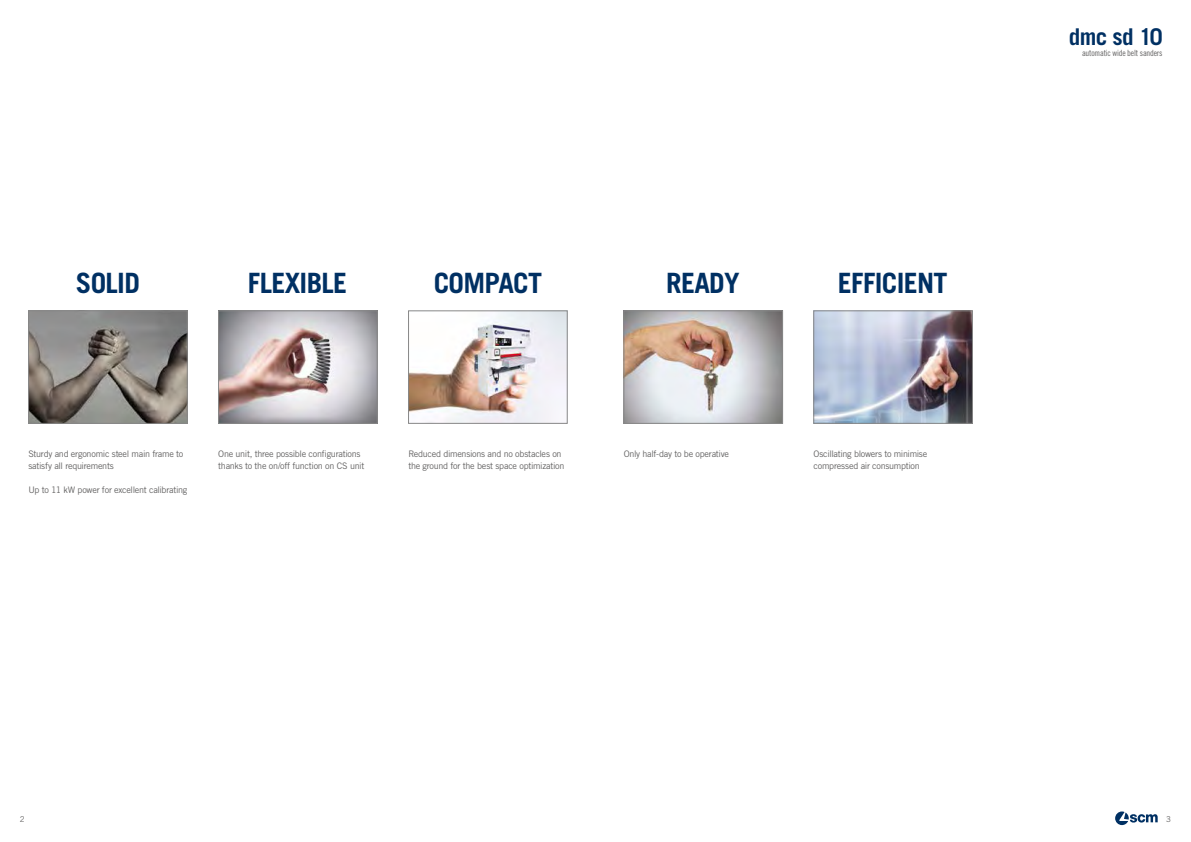
<style>
.page{position:relative;width:1191px;height:842px;background:#fff}
.page>*{position:absolute;margin:0;border:0;box-sizing:border-box;transform-origin:0 0}
.t1{font:700 28px "Trade Gothic LT Std";letter-spacing:-.025em;color:#003063}
.t2{font:700 23.1px "Trade Gothic LT Std";letter-spacing:-.03em;color:#003063}
.t3{font:9px/12px "Trade Gothic LT Std";letter-spacing:-.03em;color:#646363}
.t4{font:8.5px "Trade Gothic LT Std Cn 18";letter-spacing:-.02em;color:#646363}
.t5{font:8px "Trade Gothic LT Std";color:#646363}
</style>
<div class="page">
<img style="left:410px;top:313px;width:155px;height:109px">
<div style="left:408px;top:311px;width:159px;height:113px;border:1px solid #878787"></div>
<img style="left:30px;top:313px;width:155px;height:109px">
<div style="left:28px;top:311px;width:159px;height:113px;border:1px solid #878787"></div>
<img style="left:625px;top:313px;width:156px;height:109px">
<div style="left:623px;top:311px;width:160px;height:113px;border:1px solid #878787"></div>
<img style="left:815px;top:313px;width:155px;height:109px">
<div style="left:813px;top:311px;width:159px;height:113px;border:1px solid #878787"></div>
<img style="left:220px;top:313px;width:155px;height:109px">
<div style="left:218px;top:311px;width:159px;height:113px;border:1px solid #878787"></div>
<svg style="left:1115px;top:811px;width:42px;height:14px"></svg>
<h1 class="t1" style="left:76px;top:266px;width:66px">SOLID</h1>
<h1 class="t1" style="left:248px;top:266px;width:101px">FLEXIBLE</h1>
<h1 class="t1" style="left:434px;top:266px;width:110px">COMPACT</h1>
<h1 class="t1" style="left:666px;top:266px;width:75px">READY</h1>
<h1 class="t1" style="left:838px;top:266px;width:111px">EFFICIENT</h1>
<p class="t3" style="left:28px;top:447px;width:157px">Sturdy and ergonomic steel main frame to satisfy all requirements</p>
<p class="t3" style="left:28px;top:483px;width:161px">Up to 11 kW power for excellent calibrating</p>
<p class="t3" style="left:218px;top:447px;width:148px">One unit, three possible configurations thanks to the on/off function on CS unit</p>
<p class="t3" style="left:408px;top:447px;width:158px">Reduced dimensions and no obstacles on the ground for the best space optimization</p>
<p class="t3" style="left:623px;top:447px;width:107px">Only half-day to be operative</p>
<p class="t3" style="left:813px;top:447px;width:115px">Oscillating blowers to minimise compressed air consumption</p>
<h2 class="t2" style="left:1068px;top:23px;width:95px">dmc sd 10</h2>
<p class="t4" style="left:1082px;top:47px;width:82px">automatic wide belt sanders</p>
<p class="t5" style="left:20px;top:814px;width:6px">2</p>
<p class="t5" style="left:1166px;top:814px;width:6px">3</p>
</div>
